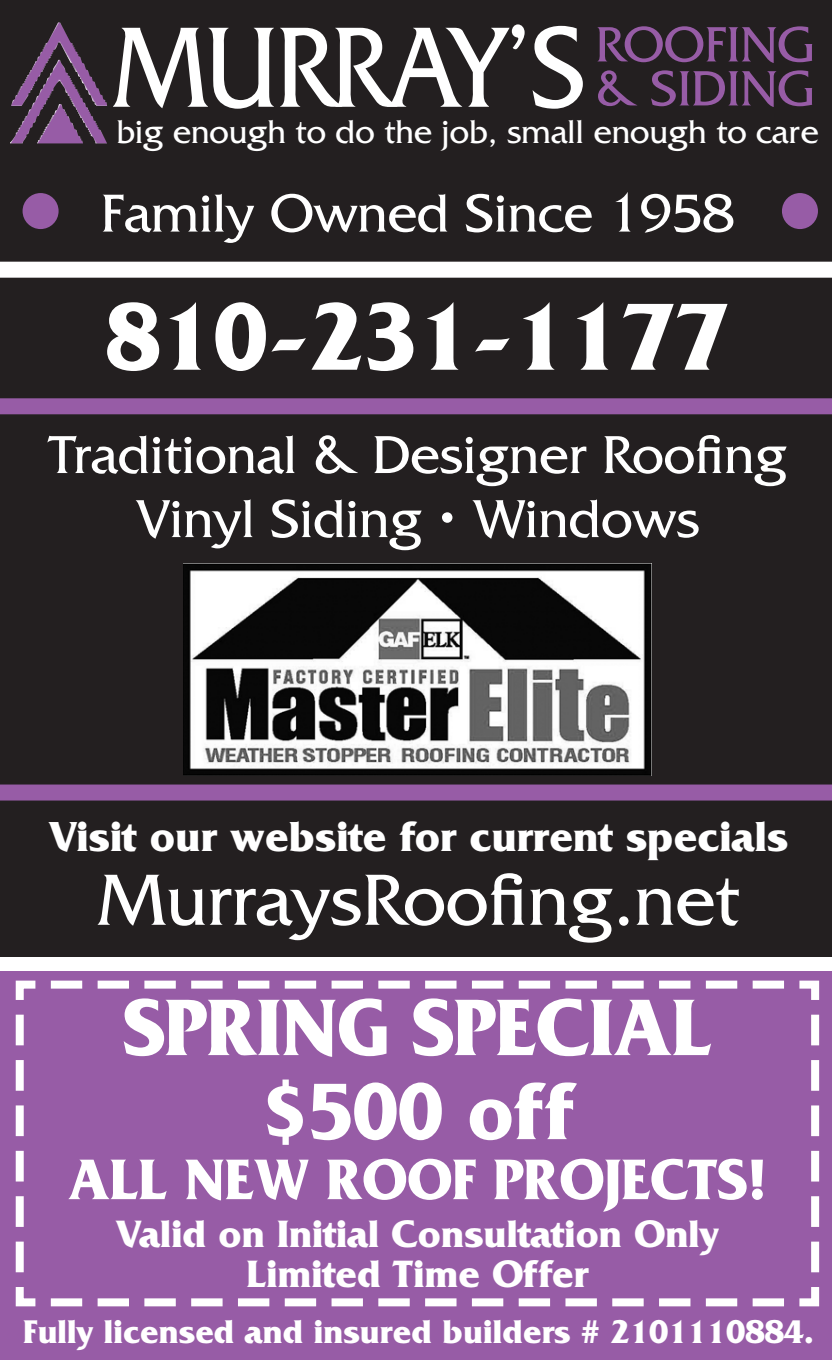
<style>
.page{position:relative;width:832px;height:1360px;background:#fff}
.page>*{position:absolute;margin:0;border:0;box-sizing:border-box;transform-origin:0 0}
.t1{font:120px "Friz Quadrata";letter-spacing:-.02em;color:#fff;scale:.88 1}
.t2{font:700 100px "Friz Quadrata";color:#fff;scale:.96 1}
.t3{font:700 84px/84px "Friz Quadrata";color:#fff;text-align:center;scale:.96 1}
.t4{font:76px "Friz Quadrata";color:#fff}
.t5{font:700 60px "Friz Quadrata";color:#fff;scale:.96 1}
.t6{font:56px/64px "Friz Quadrata";color:#fff;text-align:center}
.t7{font:52px/44px "Friz Quadrata";color:#975ca6}
.t8{font:700 44px "Friz Quadrata";color:#fff}
.t9{font:700 40px/40px "Friz Quadrata";color:#fff;text-align:center}
.t10{font:700 34.4px "Friz Quadrata";color:#fff}
.t11{font:34.4px "Friz Quadrata";color:#fff}
</style>
<div class="page">
<div style="left:0;top:0;width:831px;height:956px;background:#231f20"></div>
<div style="left:0;top:971px;width:831px;height:388px;background:#975ca6"></div>
<div style="left:0;top:398px;width:831px;height:16px;background:#975ca6"></div>
<div style="left:0;top:784px;width:831px;height:16px;background:#975ca6"></div>
<div style="left:0;top:262px;width:831px;height:16px;background:#fff"></div>
<div style="left:23px;top:193px;width:36px;height:36px;background:#975ca6;border-radius:50%"></div>
<div style="left:781px;top:193px;width:36px;height:36px;background:#975ca6;border-radius:50%"></div>
<img style="left:11px;top:22px;width:96px;height:111px">
<svg style="left:15px;top:980px;width:805px;height:327px"></svg>
<img style="left:183px;top:563px;width:468px;height:212px">
<h1 class="t1" style="left:113px;top:1px;width:539px">MURRAY’S</h1>
<p class="t7" style="left:595px;top:23px;width:219px">ROOFING &amp; SIDING</p>
<p class="t11" style="left:117px;top:113px;width:703px">big enough to do the job, small enough to care</p>
<p class="t6" style="left:101px;top:182px;width:634px">Family Owned Since 1958</p>
<h2 class="t2" style="left:106px;top:282px;width:649px">810-231-1177</h2>
<p class="t6" style="left:49px;top:423px;width:739px">Traditional &amp; Designer Roofing<br>Vinyl Siding • Windows</p>
<p class="t8" style="left:49px;top:812px;width:740px">Visit our website for current specials</p>
<h3 class="t4" style="left:97px;top:857px;width:643px">MurraysRoofing.net</h3>
<h3 class="t3" style="left:123px;top:986px;width:615px">SPRING SPECIAL $500 off</h3>
<p class="t5" style="left:68px;top:1146px;width:729px">ALL NEW ROOF PROJECTS!</p>
<p class="t9" style="left:116px;top:1214px;width:604px">Valid on Initial Consultation Only<br>Limited Time Offer</p>
<p class="t10" style="left:23px;top:1312px;width:791px">Fully licensed and insured builders # 2101110884.</p>
</div>
